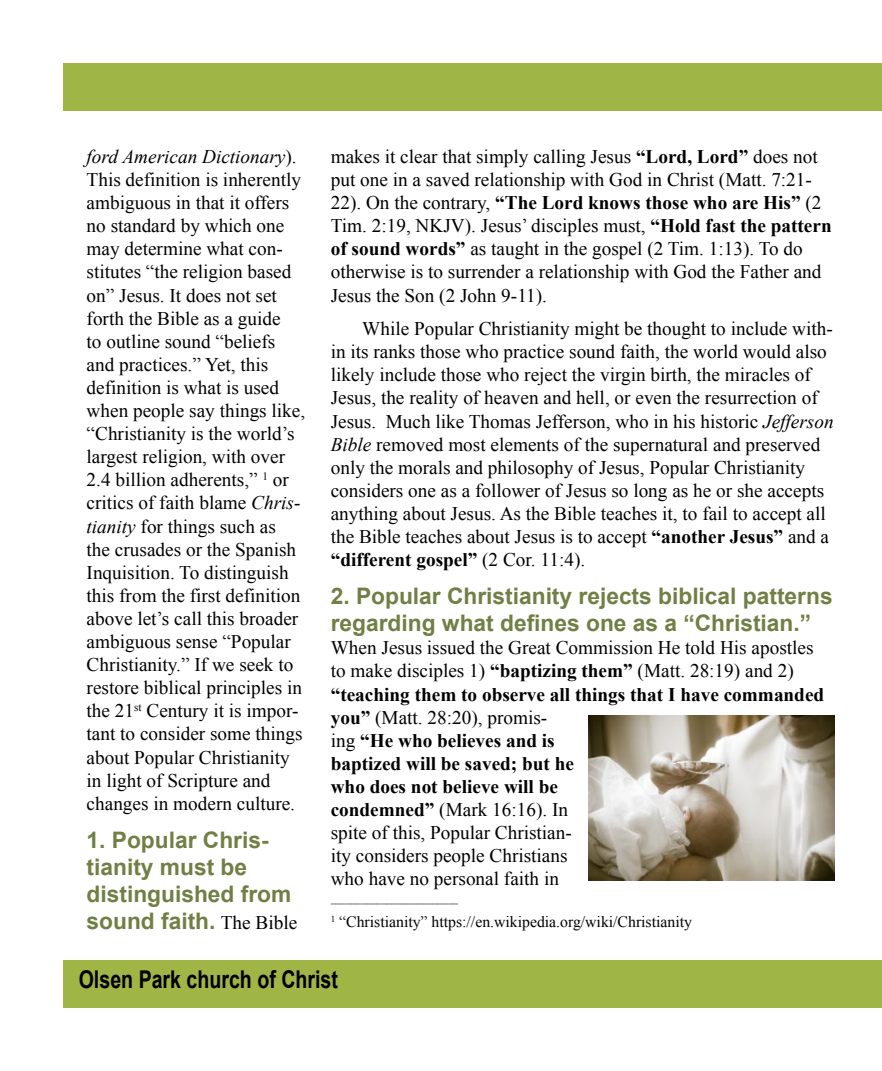
<style>
.page{position:relative;width:882px;height:1071px;background:#fff}
.page>*{position:absolute;margin:0;border:0;box-sizing:border-box;transform-origin:0 0}
.t1{font:700 24.5px "Arial";color:#000;scale:.8 1}
.t2{font:700 22.75px/27.3px "Arial";color:#717f45}
.t3{font:19.25px/23.1px "Times New Roman";color:#000}
.t4{font:15.75px "Times New Roman";color:#000}
.t5{font:10.15px "Times New Roman";color:#000}
.s1{font-style:italic}
.s2{font-family:"Times New Roman";font-weight:400;font-size:19.25px;color:#000}
.s3{font-weight:700}
</style>
<div class="page">
<div style="left:63px;top:63px;width:819px;height:47px;background:#9fb546"></div>
<div style="left:63px;top:961px;width:819px;height:47px;background:#9fb546"></div>
<img style="left:589px;top:716px;width:246px;height:164px">
<p class="t3" style="left:87px;top:145px;width:220px"><span class="s1">ford American Dictionary</span>).<br>This definition is inherently ambiguous in that it offers no standard by which one may determine what con&shy;stitutes “the religion based on” Jesus. It does not set forth the Bible as a guide<br>to outline sound “beliefs and practices.” Yet, this definition is what is used when people say things like, “Christianity is the world’s largest religion, with over<br>2.4 billion adherents,” <sup>1</sup> or critics of faith blame <span class="s1">Chris&shy;tianity</span> for things such as<br>the crusades or the Spanish<br>Inquisition. To distinguish this from the first definition above let’s call this broader ambiguous sense “Popular<br>Christianity.” If we seek to restore biblical principles in the 21<sup>st</sup> Century it is impor&shy;tant to consider some things about Popular Christianity in light of Scripture and changes in modern culture.</p>
<p class="t2" style="left:87px;top:827px;width:212px">1. Popular Chris&shy;tianity must be distinguished from sound faith. <span class="s2">The Bible</span></p>
<p class="t3" style="left:331px;top:145px;width:503px">makes it clear that simply calling Jesus <span class="s3">“Lord, Lord”</span> does not put one in a saved relationship with God in Christ (Matt. 7:21- 22). On the contrary, <span class="s3">“The Lord knows those who are His”</span> (2<br>Tim. 2:19, NKJV). Jesus’ disciples must, <span class="s3">“Hold fast the pattern of sound words”</span> as taught in the gospel (2 Tim. 1:13). To do otherwise is to surrender a relationship with God the Father and Jesus the Son (2 John 9-11).</p>
<p class="t3" style="left:331px;top:317px;width:504px;text-indent:32px">While Popular Christianity might be thought to include with&shy;in its ranks those who practice sound faith, the world would also likely include those who reject the virgin birth, the miracles of Jesus, the reality of heaven and hell, or even the resurrection of Jesus. Much like Thomas Jefferson, who in his historic <span class="s1">Jefferson Bible</span> removed most elements of the supernatural and preserved only the morals and philosophy of Jesus, Popular Christianity considers one as a follower of Jesus so long as he or she accepts anything about Jesus. As the Bible teaches it, to fail to accept all the Bible teaches about Jesus is to accept <span class="s3">“another Jesus”</span> and a <span class="s3">“different gospel”</span> (2 Cor. 11:4).</p>
<p class="t2" style="left:331px;top:583px;width:503px">2. Popular Christianity rejects biblical patterns regarding what defines one as a “Christian.”</p>
<p class="t3" style="left:331px;top:636px;width:495px">When Jesus issued the Great Commission He told His apostles to make disciples 1) <span class="s3">“baptizing them”</span> (Matt. 28:19) and 2) <span class="s3">“teaching them to observe all things that I have commanded you”</span> (Matt. 28:20), promis-<br>ing <span class="s3">“He who believes and is<br>baptized will be saved; but he<br>who does not believe will be<br>condemned”</span> (Mark 16:16). In<br>spite of this, Popular Christian-<br>ity considers people Christians<br>who have no personal faith in</p>
<p class="t5" style="left:331px;top:892px;width:129px">_________________________</p>
<p class="t4" style="left:331px;top:911px;width:363px"><sup>1</sup> “Christianity” https://en.wikipedia.org/wiki/Christianity</p>
<p class="t1" style="left:79px;top:964px;width:326px">Olsen Park church of Christ</p>
</div>
